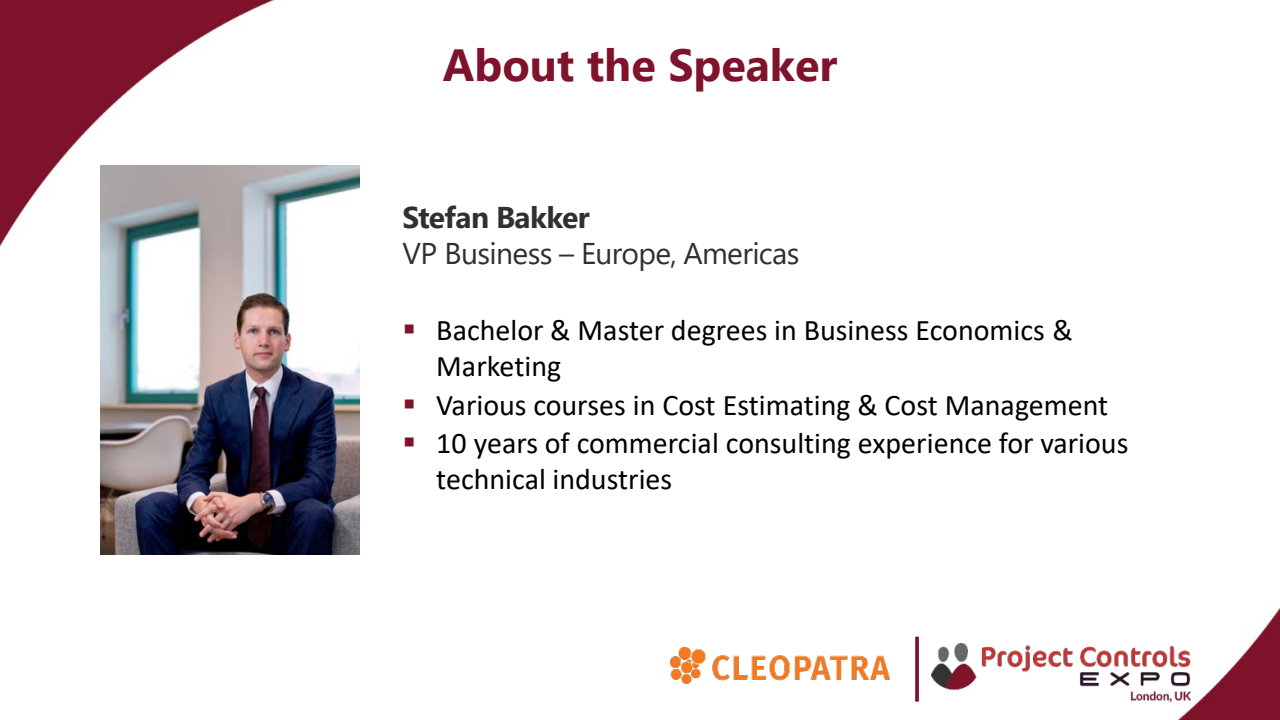
<style>
.page{position:relative;width:1280px;height:720px;background:#fff}
.page>*{position:absolute;margin:0;border:0;box-sizing:border-box;transform-origin:0 0}
.t1{font:700 45px "Segoe UI";color:#7e132b}
.t2{font:30px/36px "Calibri";color:#000}
.t3{font:30px/36px "Segoe UI";letter-spacing:-.02em;color:#303030}
.s1{font-weight:700}
.s2{color:#7f132c}
</style>
<div class="page">
<img style="left:0;top:0;width:1280px;height:720px">
<svg style="left:915px;top:637px;width:4px;height:65px"></svg>
<img style="left:932px;top:643px;width:259px;height:59px">
<img style="left:670px;top:648px;width:220px;height:35px">
<img style="left:100px;top:165px;width:260px;height:390px">
<p class="t1" style="left:443px;top:22px;width:396px">About the Speaker</p>
<p class="t3" style="left:403px;top:197px;width:399px"><span class="s1">Stefan Bakker<br></span>VP Business – Europe, Americas</p>
<p class="t2" style="left:436px;top:312px;width:638px;text-indent:-34px"><span class="s2">▪</span> Bachelor &amp; Master degrees in Business Economics &amp;<br>Marketing</p>
<p class="t2" style="left:403px;top:386px;width:707px"><span class="s2">▪</span> Various courses in Cost Estimating &amp; Cost Management</p>
<p class="t2" style="left:436px;top:425px;width:694px;text-indent:-34px"><span class="s2">▪</span> 10 years of commercial consulting experience for various technical industries</p>
</div>
